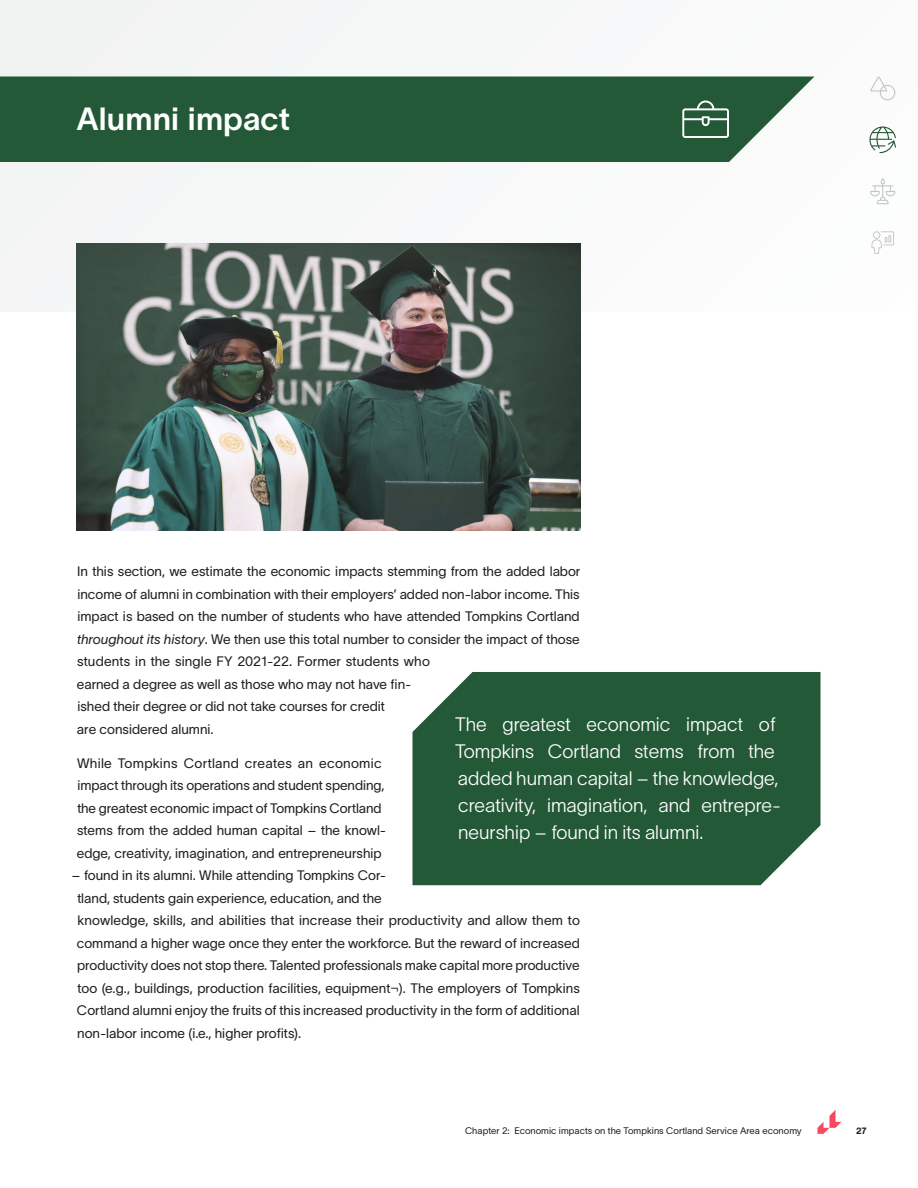
<style>
.page{position:relative;width:918px;height:1188px;background:#fff}
.page>*{position:absolute;margin:0;border:0;box-sizing:border-box;transform-origin:0 0}
.Heading_2_White{font:31.5px "TWK Lausanne 600";color:#fff}
.PullQuote_Primary{font:19.2px/27px "TWK Lausanne 200";color:#fff}
.t1{font:13.5px/22.5px "TWK Lausanne 300";color:#231f20}
.t2{font:9.3px "TWK Lausanne 300";letter-spacing:.005em;color:#231f20}
.t3{font:9px "TWK Lausanne 800";color:#231f20}
.s1{font-style:italic}
</style>
<div class="page">
<div style="left:0;top:0;width:918px;height:312px;background:#f7f8f9"></div>
<svg style="left:817px;top:1110px;width:24px;height:24px"></svg>
<svg style="left:870px;top:77px;width:25px;height:23px"></svg>
<svg style="left:869px;top:126px;width:27px;height:27px"></svg>
<svg style="left:870px;top:178px;width:26px;height:26px"></svg>
<svg style="left:872px;top:231px;width:22px;height:23px"></svg>
<img style="left:76px;top:243px;width:504px;height:288px">
<div style="left:412px;top:672px;width:408px;height:213px;background:#235937"></div>
<div style="left:0;top:77px;width:814px;height:85px;background:#235937"></div>
<svg style="left:682px;top:101px;width:47px;height:37px"></svg>
<p class="Heading_2_White" style="left:76px;top:97px;width:215px">Alumni impact</p>
<p class="t1" style="left:77px;top:559px;width:505px">In this section, we estimate the economic impacts stemming from the added labor income of alumni in combination with their employers’ added non-labor income. This impact is based on the number of students who have attended Tompkins Cortland <span class="s1">throughout its history</span>. We then use this total number to consider the impact of those students in the single FY 2021-22. Former students who<br>earned a degree as well as those who may not have fin-<br>ished their degree or did not take courses for credit<br>are considered alumni.</p>
<p class="t1" style="left:77px;top:751px;width:311px">While Tompkins Cortland creates an economic impact through its operations and student spending, the greatest economic impact of Tompkins Cortland stems from the added human capital – the knowl&shy;edge, creativity, imagination, and entrepreneurship</p>
<p class="t1" style="left:77px;top:863px;width:505px;text-indent:-5px">– found in its alumni. While attending Tompkins Cor-<br>tland, students gain experience, education, and the<br>knowledge, skills, and abilities that increase their productivity and allow them to command a higher wage once they enter the workforce. But the reward of increased productivity does not stop there. Talented professionals make capital more productive too (e.g., buildings, production facilities, equipment¬). The employers of Tompkins Cortland alumni enjoy the fruits of this increased productivity in the form of additional non-labor income (i.e., higher profits).</p>
<p class="PullQuote_Primary" style="left:455px;top:710px;width:328px">The greatest economic impact of Tompkins Cortland stems from the added human capital – the knowledge, creativity, imagination, and entrepre&shy;neurship – found in its alumni.</p>
<p class="t2" style="left:465px;top:1124px;width:338px">Chapter 2: Economic impacts on the Tompkins Cortland Service Area economy</p>
<p class="t3" style="left:856px;top:1124px;width:12px">27</p>
</div>
